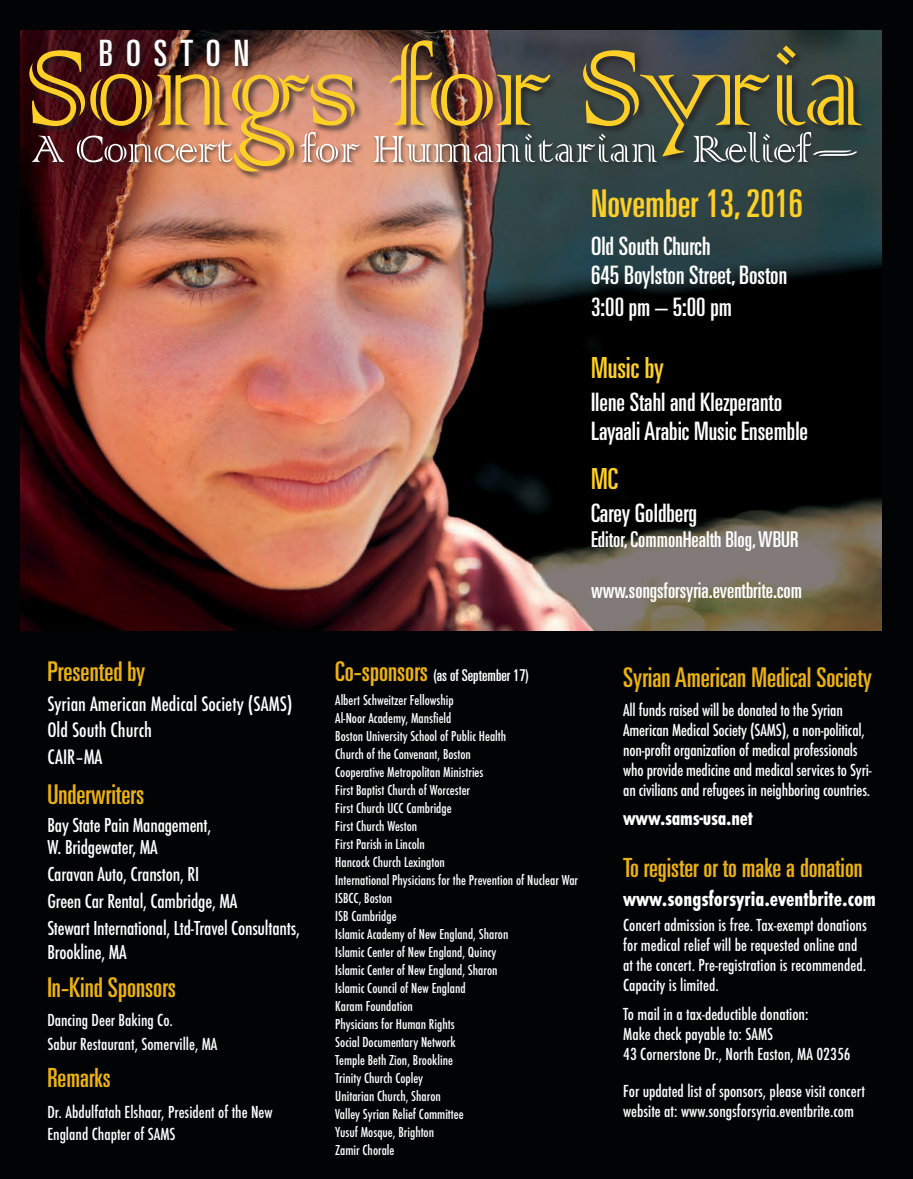
<style>
.page{position:relative;width:913px;height:1179px;background:#fff}
.page>*{position:absolute;margin:0;border:0;box-sizing:border-box;transform-origin:0 0}
.t1{font:141.3px "Colonna";letter-spacing:-.02em;color:#fecf26}
.t2{font:50.1px "Colonna";letter-spacing:-.01em;color:#fff}
.t3{font:ultra-condensed 38.25px "Univers";color:#fecf26}
.t4{font:ultra-condensed 36.3px "Univers";letter-spacing:.36em;color:#fff}
.t5{font:ultra-condensed 28.95px "Univers";color:#fecf26}
.t6{font:ultra-condensed 27.15px "Univers";color:#edb110}
.t7{font:ultra-condensed 26.4px "Univers";color:#edb110}
.t8{font:ultra-condensed 25.35px/29px "Univers";color:#fff}
.t9{font:700 condensed 22.5px "Futura T";color:#fff}
.t10{font:ultra-condensed 21.75px "Univers";color:#fff}
.t11{font:500 condensed 21.75px/26.5px "Futura T";color:#fff}
.t12{font:700 condensed 21.75px "Futura T";letter-spacing:-.01em;color:#fff}
.t13{font:500 condensed 21px/27px "Futura T";letter-spacing:-.01em;color:#fff}
.t14{font:500 condensed 18.15px/20px "Futura T";color:#fff}
.t15{font:ultra-condensed 16.35px "Univers";color:#fff}
.t16{font:500 condensed 15px/18px "Futura T";color:#fff}
.s1{font-size:27.15px;color:#edb110}
</style>
<div class="page">
<div style="left:0;top:0;width:913px;height:1178px;background:#020304"></div>
<img style="left:21px;top:30px;width:861px;height:600px">
<div style="left:28px;top:39px;width:841px;height:141px;background:#231f20;opacity:.75"></div>
<div style="left:31px;top:130px;width:831px;height:38px;background:#231f20;opacity:.75"></div>
<div style="left:98px;top:37px;width:158px;height:37px;background:#231f20;opacity:.75"></div>
<h3 class="t4" style="left:99px;top:33px;width:152px">BOSTON</h3>
<h1 class="t1" style="left:25px;top:-5px;width:839px">Songs for Syria</h1>
<h2 class="t2" style="left:31px;top:116px;width:203px">A Concert</h2>
<h2 class="t2" style="left:300px;top:116px;width:561px">for Humanitarian Relief-</h2>
<h3 class="t6" style="left:47px;top:656px;width:99px">Presented by</h3>
<h3 class="t11" style="left:47px;top:689px;width:247px">Syrian American Medical Society (SAMS)<br>Old South Church<br>CAIR–MA</h3>
<h3 class="t6" style="left:47px;top:778px;width:98px">Underwriters</h3>
<h3 class="t13" style="left:47px;top:813px;width:166px;line-height:22.5px">Bay State Pain Management,<br>W. Bridgewater, MA</h3>
<h3 class="t13" style="left:47px;top:860px;width:254px">Caravan Auto, Cranston, RI<br>Green Car Rental, Cambridge, MA<br>Stewart International, Ltd-Travel Consultants,</h3>
<h3 class="t13" style="left:47px;top:937px;width:81px">Brookline, MA</h3>
<h3 class="t6" style="left:47px;top:972px;width:130px">In-Kind Sponsors</h3>
<p class="t14" style="left:47px;top:1008px;width:172px;line-height:23.5px">Dancing Deer Baking Co.<br>Sabur Restaurant, Somerville, MA</p>
<h3 class="t7" style="left:47px;top:1062px;width:65px">Remarks</h3>
<p class="t14" style="left:47px;top:1099px;width:227px;line-height:22.8px">Dr. Abdulfatah Elshaar, President of the New<br>England Chapter of SAMS</p>
<h3 class="t3" style="left:591px;top:182px;width:213px">November 13, 2016</h3>
<h3 class="t8" style="left:591px;top:232px;width:197px">Old South Church<br>645 Boylston Street, Boston</h3>
<h3 class="t8" style="left:591px;top:293px;width:143px">3:00 pm – 5:00 pm</h3>
<h3 class="t5" style="left:591px;top:351px;width:74px">Music by</h3>
<h3 class="t8" style="left:591px;top:387px;width:218px">Ilene Stahl and Klezperanto<br>Layaali Arabic Music Ensemble</h3>
<h3 class="t5" style="left:591px;top:462px;width:28px">MC</h3>
<h3 class="t8" style="left:591px;top:498px;width:107px">Carey Goldberg</h3>
<h3 class="t10" style="left:591px;top:527px;width:209px">Editor, CommonHealth Blog, WBUR</h3>
<h3 class="t10" style="left:591px;top:577px;width:213px">www.songsforsyria.eventbrite.com</h3>
<p class="t15" style="left:335px;top:666px;width:195px"><span class="s1">Co-sponsors</span> (as of September 17)</p>
<p class="t16" style="left:335px;top:690px;width:244px">Albert Schweitzer Fellowship<br>Al-Noor Academy, Mansfield<br>Boston University School of Public Health<br>Church of the Convenant, Boston<br>Cooperative Metropolitan Ministries<br>First Baptist Church of Worcester<br>First Church UCC Cambridge<br>First Church Weston<br>First Parish in Lincoln<br>Hancock Church Lexington<br>International Physicians for the Prevention of Nuclear War<br>ISBCC, Boston<br>ISB Cambridge<br>Islamic Academy of New England, Sharon<br>Islamic Center of New England, Quincy<br>Islamic Center of New England, Sharon<br>Islamic Council of New England<br>Karam Foundation<br>Physicians for Human Rights<br>Social Documentary Network<br>Temple Beth Zion, Brookline<br>Trinity Church Copley<br>Unitarian Church, Sharon<br>Valley Syrian Relief Committee<br>Yusuf Mosque, Brighton<br>Zamir Chorale</p>
<h3 class="t6" style="left:623px;top:661px;width:250px">Syrian American Medical Society</h3>
<p class="t14" style="left:623px;top:699px;width:250px">All funds raised will be donated to the Syrian American Medical Society (SAMS), a non-political, non-profit organization of medical professionals who provide medicine and medical services to Syri&shy;an civilians and refugees in neighboring countries.</p>
<h3 class="t12" style="left:623px;top:804px;width:131px">www.sams-usa.net</h3>
<h3 class="t7" style="left:623px;top:852px;width:241px">To register or to make a donation</h3>
<h3 class="t9" style="left:623px;top:885px;width:254px">www.songsforsyria.eventbrite.com</h3>
<p class="t14" style="left:623px;top:914px;width:245px">Concert admission is free. Tax-exempt donations for medical relief will be requested online and at the concert. Pre-registration is recommended.<br>Capacity is limited.</p>
<p class="t14" style="left:623px;top:1003px;width:229px">To mail in a tax-deductible donation:<br>Make check payable to: SAMS<br>43 Cornerstone Dr., North Easton, MA 02356</p>
<p class="t14" style="left:623px;top:1080px;width:243px">For updated list of sponsors, please visit concert website at: www.songsforsyria.eventbrite.com</p>
</div>
